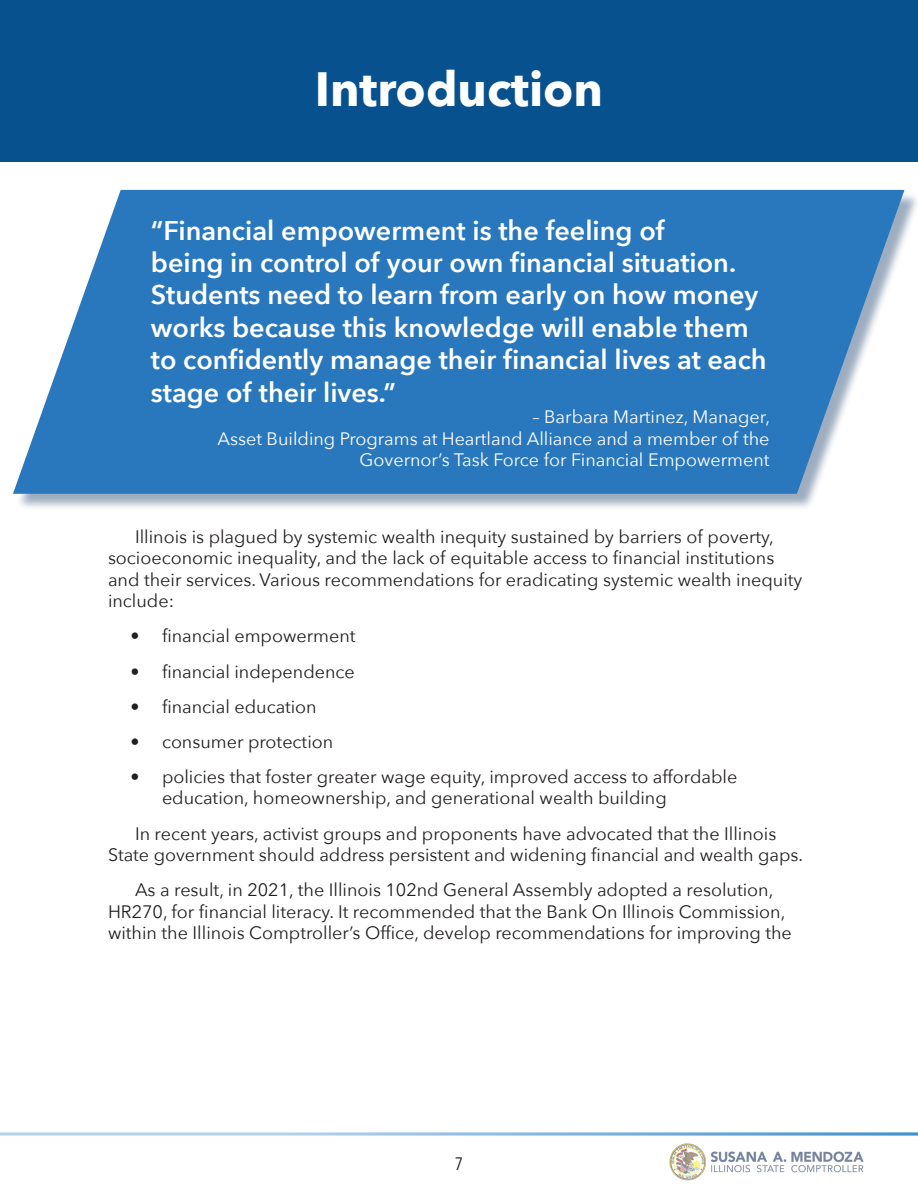
<style>
.page{position:relative;width:918px;height:1188px;background:#fff}
.page>*{position:absolute;margin:0;border:0;box-sizing:border-box;transform-origin:0 0}
.Paragraph_Style_7{font:700 48px "Avenir Next";color:#fff}
.pull_quote{font:600 27px/32.4px "Avenir Next";color:#fff}
.comptroller_letter{font:18px/21.6px "Avenir Next";color:#231f20}
.pull_quote_attrib{font:18px/21.6px "Avenir Next";color:#fff;text-align:right}
.t1{font:18px "Avenir Next Condensed";color:#231f20}
</style>
<div class="page">
<svg style="left:0;top:1132px;width:918px;height:4px;background:#a4c9e8"></svg>
<img style="left:669px;top:1143px;width:195px;height:38px">
<div style="left:0;top:0;width:918px;height:162px;background:#07528e"></div>
<div style="left:16px;top:192px;width:902px;height:319px;background:#08305e;opacity:.4"></div>
<svg style="left:13px;top:190px;width:892px;height:304px;background:#4187c5"></svg>
<p class="Paragraph_Style_7" style="left:315px;top:48px;width:290px">Introduction</p>
<p class="pull_quote" style="left:151px;top:213px;width:617px">“Financial empowerment is the feeling of<br>being in control of your own financial situation.<br>Students need to learn from early on how money works because this knowledge will enable them to confidently manage their financial lives at each stage of their lives.”</p>
<p class="pull_quote_attrib" style="left:532px;top:405px;width:239px">– Barbara Martinez, Manager,</p>
<p class="pull_quote_attrib" style="left:218px;top:427px;width:554px">Asset Building Programs at Heartland Alliance and a member of the<br>Governor’s Task Force for Financial Empowerment</p>
<p class="comptroller_letter" style="left:108px;top:525px;width:696px;text-indent:27px">Illinois is plagued by systemic wealth inequity sustained by barriers of poverty, socioeconomic inequality, and the lack of equitable access to financial institutions and their services. Various recommendations for eradicating systemic wealth inequity include:</p>
<p class="comptroller_letter" style="left:130px;top:625px;width:227px">• financial empowerment</p>
<p class="comptroller_letter" style="left:130px;top:660px;width:226px">• financial independence</p>
<p class="comptroller_letter" style="left:130px;top:695px;width:188px">• financial education</p>
<p class="comptroller_letter" style="left:130px;top:730px;width:204px">• consumer protection</p>
<p class="comptroller_letter" style="left:162px;top:765px;width:577px;text-indent:-32px">• policies that foster greater wage equity, improved access to affordable education, homeownership, and generational wealth building</p>
<p class="comptroller_letter" style="left:108px;top:822px;width:697px;text-align:center">In recent years, activist groups and proponents have advocated that the Illinois<br>State government should address persistent and widening financial and wealth gaps.</p>
<p class="comptroller_letter" style="left:108px;top:878px;width:685px;text-align:center">As a result, in 2021, the Illinois 102nd General Assembly adopted a resolution,<br>HR270, for financial literacy. It recommended that the Bank On Illinois Commission, within the Illinois Comptroller’s Office, develop recommendations for improving the</p>
<p class="t1" style="left:455px;top:1148px;width:10px">7</p>
</div>
